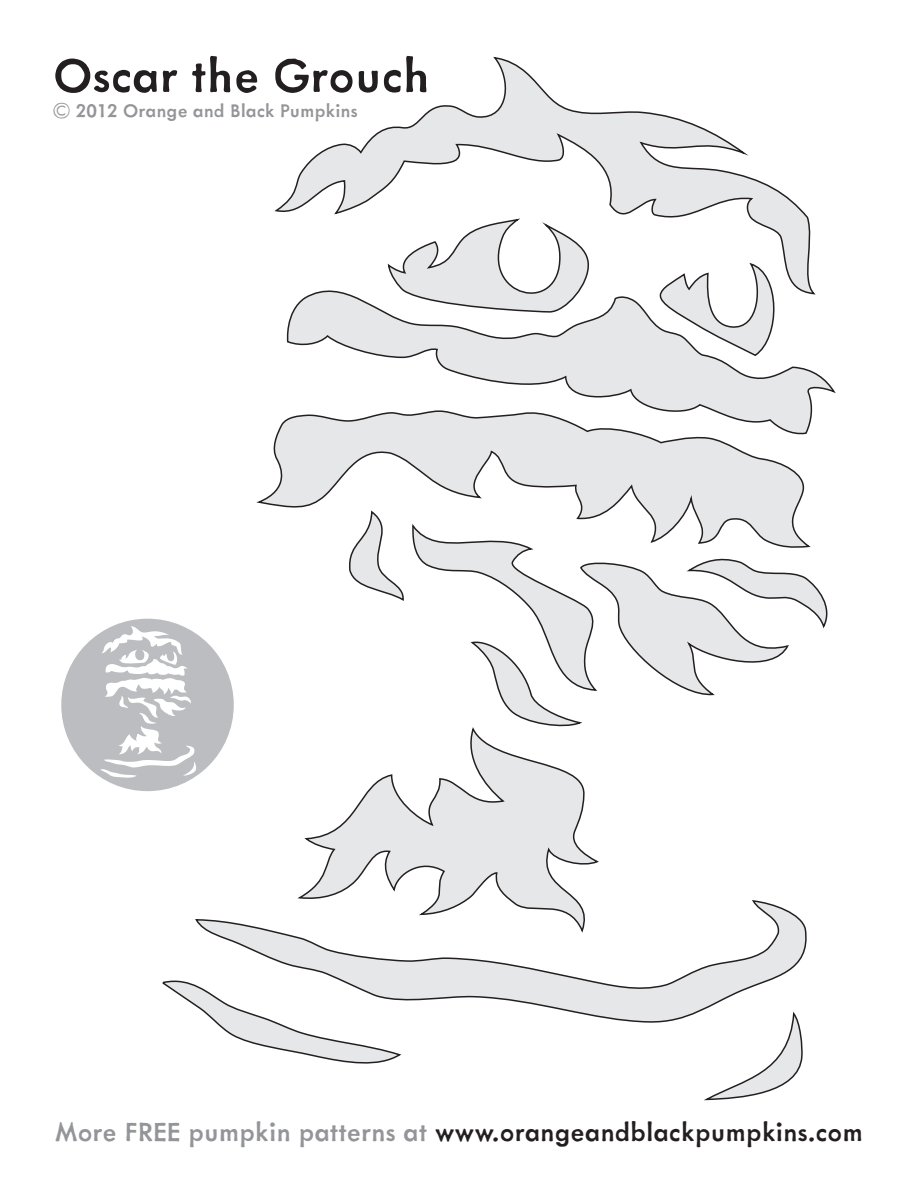
<style>
.page{position:relative;width:918px;height:1188px;background:#fff}
.page>*{position:absolute;margin:0;border:0;box-sizing:border-box;transform-origin:0 0}
.t1{font:500 54px "Metallophile Sp 8";color:#231f20}
.t2{font:500 30px "Metallophile Sp 8";color:#231f20}
.t3{font:500 21px "Metallophile Sp 8";color:#939598}
.s1{color:#939598}
</style>
<div class="page">
<div style="left:61px;top:618px;width:174px;height:174px;background:#bcbdc0;border-radius:50%"></div>
<svg style="left:100px;top:626px;width:96px;height:152px"></svg>
<svg style="left:163px;top:980px;width:239px;height:84px"></svg>
<svg style="left:704px;top:1023px;width:99px;height:78px"></svg>
<svg style="left:194px;top:900px;width:613px;height:123px"></svg>
<svg style="left:298px;top:729px;width:303px;height:206px"></svg>
<svg style="left:414px;top:548px;width:414px;height:181px"></svg>
<svg style="left:349px;top:548px;width:55px;height:53px"></svg>
<svg style="left:256px;top:420px;width:555px;height:128px"></svg>
<svg style="left:285px;top:295px;width:551px;height:140px"></svg>
<svg style="left:659px;top:295px;width:122px;height:62px"></svg>
<svg style="left:387px;top:295px;width:205px;height:22px"></svg>
<svg style="left:274px;top:57px;width:542px;height:238px"></svg>
<h1 class="t1" style="left:52px;top:43px;width:379px">Oscar the Grouch</h1>
<p class="t3" style="left:52px;top:98px;width:307px">© 2012 Orange and Black Pumpkins</p>
<p class="t2" style="left:55px;top:1113px;width:809px"><span class="s1">More FREE pumpkin patterns at</span> www.orangeandblackpumpkins.com</p>
</div>
